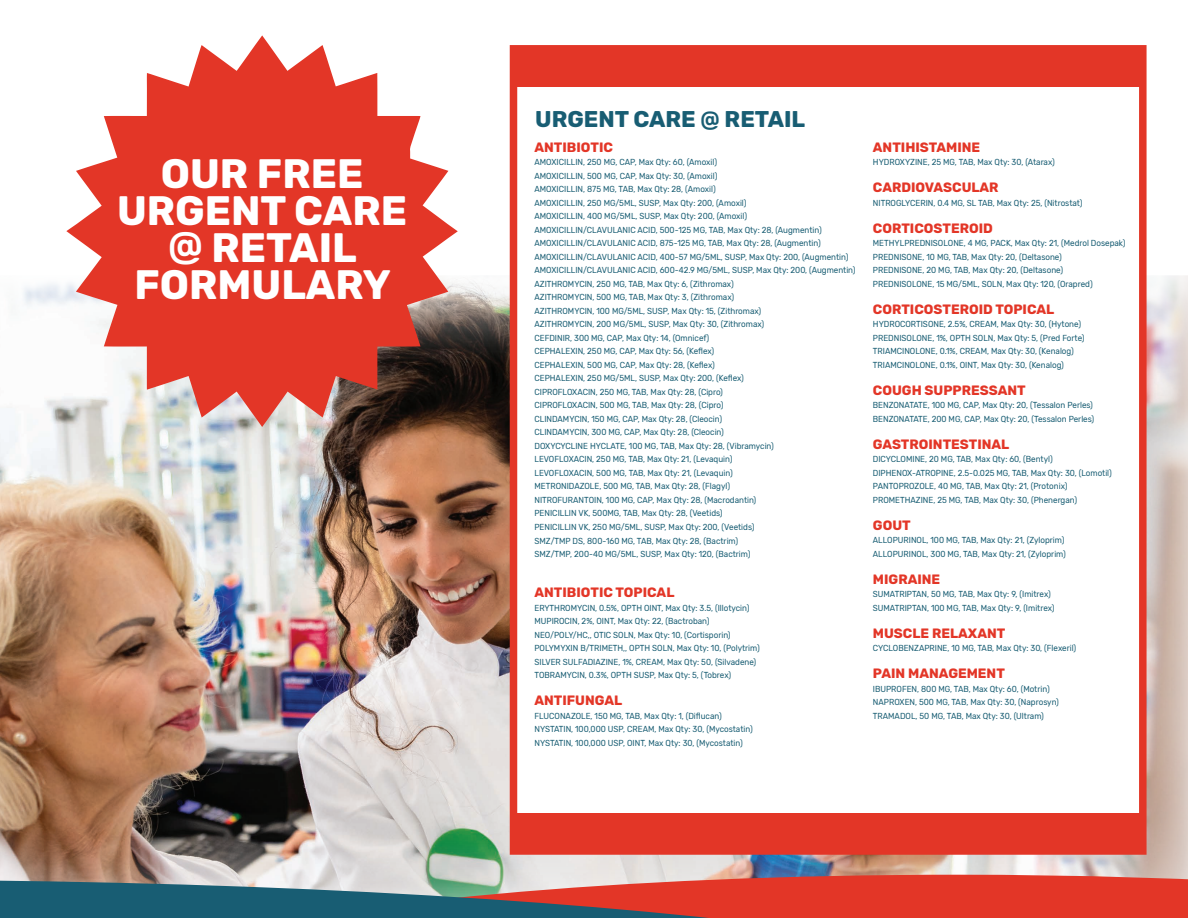
<style>
.page{position:relative;width:1188px;height:918px;background:#fff}
.page>*{position:absolute;margin:0;border:0;box-sizing:border-box;transform-origin:0 0}
.t1{font:700 40.95px/37px "Rubik";color:#fff;text-align:center}
.t2{font:700 22.65px "Rubik";color:#185d73}
.t3{font:700 13.5px "Rubik";color:#e33627}
.t4{font:8.7px/13.5px "Rubik";color:#185d73;scale:.93 1}
</style>
<div class="page">
<img style="left:0;top:276px;width:1188px;height:599px">
<svg style="left:0;top:875px;width:1188px;height:43px"></svg>
<svg style="left:66px;top:35px;width:392px;height:392px;fill:#e33627"></svg>
<div style="left:513px;top:49px;width:630px;height:802px;background:#fff"></div>
<div style="left:513px;top:49px;width:630px;height:38px;background:#e33627"></div>
<div style="left:513px;top:813px;width:630px;height:38px;background:#e33627"></div>
<div style="left:510px;top:45px;width:637px;height:810px;border:8px solid #e33627"></div>
<h1 class="t1" style="left:117px;top:156px;width:292px">OUR FREE<br>URGENT CARE @ RETAIL<br>FORMULARY</h1>
<h2 class="t2" style="left:535px;top:106px;width:271px">URGENT CARE @ RETAIL</h2>
<h3 class="t3" style="left:534px;top:139px;width:80px">ANTIBIOTIC</h3>
<p class="t4" style="left:534px;top:156px;width:347px">AMOXICILLIN, 250 MG, CAP, Max Qty: 60, (Amoxil)<br>AMOXICILLIN, 500 MG, CAP, Max Qty: 30, (Amoxil)<br>AMOXICILLIN, 875 MG, TAB, Max Qty: 28, (Amoxil)<br>AMOXICILLIN, 250 MG/5ML, SUSP, Max Qty: 200, (Amoxil)<br>AMOXICILLIN, 400 MG/5ML, SUSP, Max Qty: 200, (Amoxil)<br>AMOXICILLIN/CLAVULANIC ACID, 500-125 MG, TAB, Max Qty: 28, (Augmentin)<br>AMOXICILLIN/CLAVULANIC ACID, 875-125 MG, TAB, Max Qty: 28, (Augmentin)<br>AMOXICILLIN/CLAVULANIC ACID, 400-57 MG/5ML, SUSP, Max Qty: 200, (Augmentin)<br>AMOXICILLIN/CLAVULANIC ACID, 600-42.9 MG/5ML, SUSP, Max Qty: 200, (Augmentin)<br>AZITHROMYCIN, 250 MG, TAB, Max Qty: 6, (Zithromax)<br>AZITHROMYCIN, 500 MG, TAB, Max Qty: 3, (Zithromax)<br>AZITHROMYCIN, 100 MG/5ML, SUSP, Max Qty: 15, (Zithromax)<br>AZITHROMYCIN, 200 MG/5ML, SUSP, Max Qty: 30, (Zithromax)<br>CEFDINIR, 300 MG, CAP, Max Qty: 14, (Omnicef)<br>CEPHALEXIN, 250 MG, CAP, Max Qty: 56, (Keflex)<br>CEPHALEXIN, 500 MG, CAP, Max Qty: 28, (Keflex)<br>CEPHALEXIN, 250 MG/5ML, SUSP, Max Qty: 200, (Keflex)<br>CIPROFLOXACIN, 250 MG, TAB, Max Qty: 28, (Cipro)<br>CIPROFLOXACIN, 500 MG, TAB, Max Qty: 28, (Cipro)<br>CLINDAMYCIN, 150 MG, CAP, Max Qty: 28, (Cleocin)<br>CLINDAMYCIN, 300 MG, CAP, Max Qty: 28, (Cleocin)<br>DOXYCYCLINE HYCLATE, 100 MG, TAB, Max Qty: 28, (Vibramycin)<br>LEVOFLOXACIN, 250 MG, TAB, Max Qty: 21, (Levaquin)<br>LEVOFLOXACIN, 500 MG, TAB, Max Qty: 21, (Levaquin)<br>METRONIDAZOLE, 500 MG, TAB, Max Qty: 28, (Flagyl)<br>NITROFURANTOIN, 100 MG, CAP, Max Qty: 28, (Macrodantin)<br>PENICILLIN VK, 500MG, TAB, Max Qty: 28, (Veetids)<br>PENICILLIN VK, 250 MG/5ML, SUSP, Max Qty: 200, (Veetids)<br>SMZ/TMP DS, 800-160 MG, TAB, Max Qty: 28, (Bactrim)<br>SMZ/TMP, 200-40 MG/5ML, SUSP, Max Qty: 120, (Bactrim)</p>
<h3 class="t3" style="left:534px;top:585px;width:141px">ANTIBIOTIC TOPICAL</h3>
<p class="t4" style="left:534px;top:601px;width:244px">ERYTHROMYCIN, 0.5%, OPTH OINT, Max Qty: 3.5, (Illotycin)<br>MUPIROCIN, 2%, OINT, Max Qty: 22, (Bactroban)<br>NEO/POLY/HC,, OTIC SOLN, Max Qty: 10, (Cortisporin)<br>POLYMYXIN B/TRIMETH,, OPTH SOLN, Max Qty: 10, (Polytrim)<br>SILVER SULFADIAZINE, 1%, CREAM, Max Qty: 50, (Silvadene)<br>TOBRAMYCIN, 0.3%, OPTH SUSP, Max Qty: 5, (Tobrex)</p>
<h3 class="t3" style="left:534px;top:693px;width:89px">ANTIFUNGAL</h3>
<p class="t4" style="left:534px;top:709px;width:236px">FLUCONAZOLE, 150 MG, TAB, Max Qty: 1, (Diflucan)<br>NYSTATIN, 100,000 USP, CREAM, Max Qty: 30, (Mycostatin)<br>NYSTATIN, 100,000 USP, OINT, Max Qty: 30, (Mycostatin)</p>
<h3 class="t3" style="left:873px;top:139px;width:109px">ANTIHISTAMINE</h3>
<p class="t4" style="left:873px;top:156px;width:197px">HYDROXYZINE, 25 MG, TAB, Max Qty: 30, (Atarax)</p>
<h3 class="t3" style="left:873px;top:180px;width:127px">CARDIOVASCULAR</h3>
<p class="t4" style="left:873px;top:196px;width:227px">NITROGLYCERIN, 0.4 MG, SL TAB, Max Qty: 25, (Nitrostat)</p>
<h3 class="t3" style="left:873px;top:220px;width:121px">CORTICOSTEROID</h3>
<p class="t4" style="left:873px;top:237px;width:273px">METHYLPREDNISOLONE, 4 MG, PACK, Max Qty: 21, (Medrol Dosepak)<br>PREDNISONE, 10 MG, TAB, Max Qty: 20, (Deltasone)<br>PREDNISONE, 20 MG, TAB, Max Qty: 20, (Deltasone)<br>PREDNISOLONE, 15 MG/5ML, SOLN, Max Qty: 120, (Orapred)</p>
<h3 class="t3" style="left:873px;top:301px;width:183px">CORTICOSTEROID TOPICAL</h3>
<p class="t4" style="left:873px;top:318px;width:229px">HYDROCORTISONE, 2.5%, CREAM, Max Qty: 30, (Hytone)<br>PREDNISOLONE, 1%, OPTH SOLN, Max Qty: 5, (Pred Forte)<br>TRIAMCINOLONE, 0.1%, CREAM, Max Qty: 30, (Kenalog)<br>TRIAMCINOLONE, 0.1%, OINT, Max Qty: 30, (Kenalog)</p>
<h3 class="t3" style="left:873px;top:382px;width:154px">COUGH SUPPRESSANT</h3>
<p class="t4" style="left:873px;top:399px;width:240px">BENZONATATE, 100 MG, CAP, Max Qty: 20, (Tessalon Perles)<br>BENZONATATE, 200 MG, CAP, Max Qty: 20, (Tessalon Perles)</p>
<h3 class="t3" style="left:873px;top:436px;width:138px">GASTROINTESTINAL</h3>
<p class="t4" style="left:873px;top:453px;width:259px">DICYCLOMINE, 20 MG, TAB, Max Qty: 60, (Bentyl)<br>DIPHENOX-ATROPINE, 2.5-0.025 MG, TAB, Max Qty: 30, (Lomotil)<br>PANTOPROZOLE, 40 MG, TAB, Max Qty: 21, (Protonix)<br>PROMETHAZINE, 25 MG, TAB, Max Qty: 30, (Phenergan)</p>
<h3 class="t3" style="left:873px;top:517px;width:39px">GOUT</h3>
<p class="t4" style="left:873px;top:534px;width:209px">ALLOPURINOL, 100 MG, TAB, Max Qty: 21, (Zyloprim)<br>ALLOPURINOL, 300 MG, TAB, Max Qty: 21, (Zyloprim)</p>
<h3 class="t3" style="left:873px;top:571px;width:69px">MIGRAINE</h3>
<p class="t4" style="left:873px;top:588px;width:197px">SUMATRIPTAN, 50 MG, TAB, Max Qty: 9, (Imitrex)<br>SUMATRIPTAN, 100 MG, TAB, Max Qty: 9, (Imitrex)</p>
<h3 class="t3" style="left:873px;top:625px;width:134px">MUSCLE RELAXANT</h3>
<p class="t4" style="left:873px;top:642px;width:220px">CYCLOBENZAPRINE, 10 MG, TAB, Max Qty: 30, (Flexeril)</p>
<h3 class="t3" style="left:873px;top:666px;width:134px">PAIN MANAGEMENT</h3>
<p class="t4" style="left:873px;top:682px;width:202px">IBUPROFEN, 800 MG, TAB, Max Qty: 60, (Motrin)<br>NAPROXEN, 500 MG, TAB, Max Qty: 30, (Naprosyn)<br>TRAMADOL, 50 MG, TAB, Max Qty: 30, (Ultram)</p>
</div>
